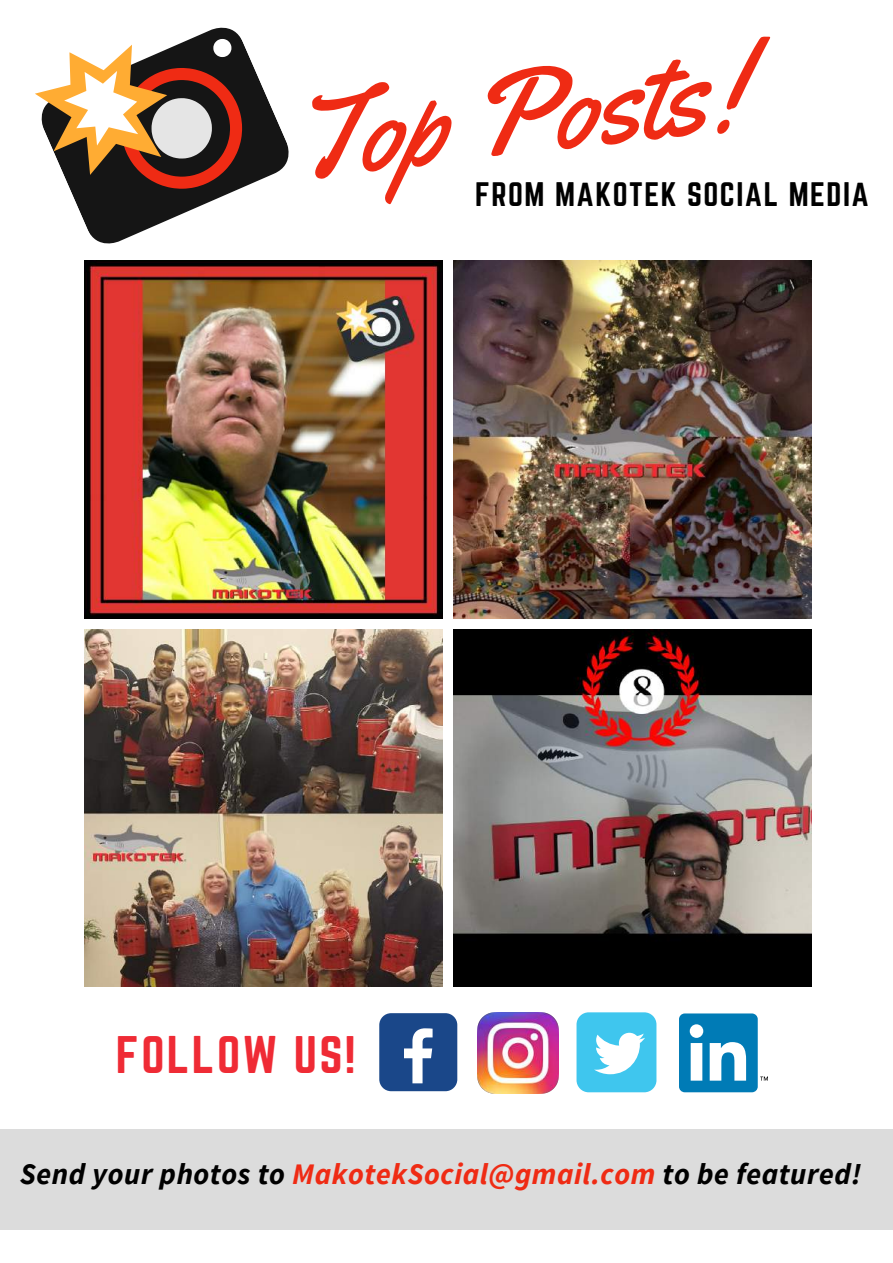
<style>
.page{position:relative;width:893px;height:1263px;background:#fff}
.page>*{position:absolute;margin:0;border:0;box-sizing:border-box;transform-origin:0 0}
.t1{font:119.25px "Yellowtail";color:#ef2b14}
.t2{font:46.35px "Norwester";letter-spacing:.05em;color:#ef2b35}
.t3{font:italic 700 29.85px "Source Sans Pro";letter-spacing:.02em;color:#000}
.t4{font:29.85px "Norwester";letter-spacing:.05em;color:#000}
.s1{color:#ef2b14}
</style>
<div class="page">
<svg style="left:78px;top:84px;width:211px;height:160px"></svg>
<svg style="left:35px;top:27px;width:226px;height:181px"></svg>
<div style="left:379px;top:1013px;width:78px;height:78px;background:#1a4789;border-radius:12px"></div>
<svg style="left:404px;top:1028px;width:29px;height:55px"></svg>
<img style="left:477px;top:1012px;width:81px;height:81px">
<div style="left:576px;top:1012px;width:80px;height:80px;background:#3fc6ee;border-radius:12px"></div>
<svg style="left:594px;top:1033px;width:51px;height:41px"></svg>
<div style="left:679px;top:1013px;width:79px;height:79px;background:#007bb6;border-radius:6px"></div>
<svg style="left:690px;top:1024px;width:13px;height:57px"></svg>
<svg style="left:710px;top:1042px;width:36px;height:39px"></svg>
<svg style="left:760px;top:1076px;width:8px;height:5px"></svg>
<div style="left:0;top:1129px;width:893px;height:101px;background:#dcdcdc"></div>
<img style="left:84px;top:260px;width:358px;height:358px">
<img style="left:454px;top:260px;width:358px;height:358px">
<img style="left:84px;top:629px;width:358px;height:357px">
<img style="left:454px;top:629px;width:358px;height:357px">
<h1 class="t1" style="left:283px;top:66px;width:455px;rotate:-7deg">Top Posts!</h1>
<p class="t4" style="left:475px;top:180px;width:395px">FROM MAKOTEK SOCIAL MEDIA</p>
<h2 class="t2" style="left:116px;top:1033px;width:241px">FOLLOW US!</h2>
<p class="t3" style="left:20px;top:1155px;width:843px">Send your photos to <span class="s1">MakotekSocial@gmail.com</span> to be featured!</p>
</div>
